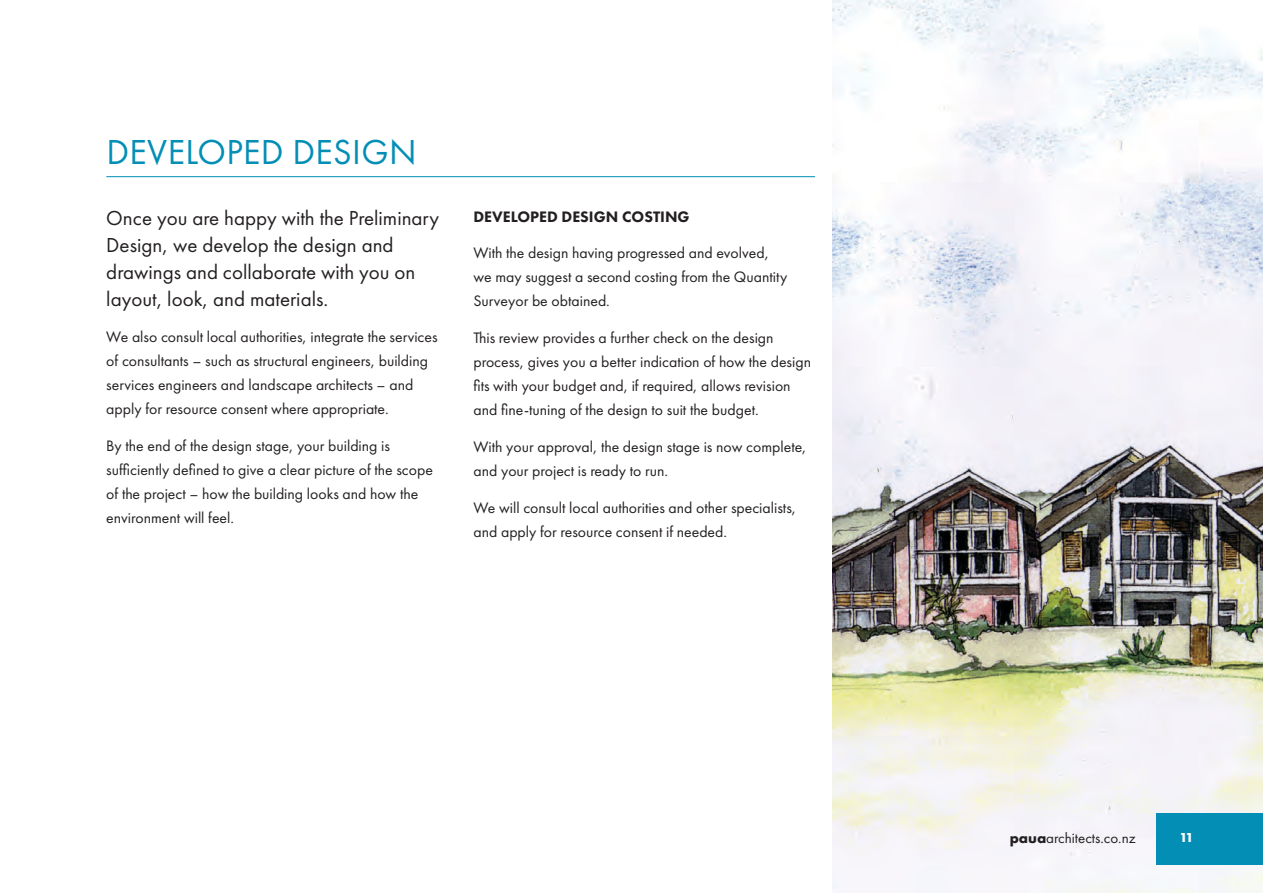
<style>
.page{position:relative;width:1263px;height:893px;background:#fff}
.page>*{position:absolute;margin:0;border:0;box-sizing:border-box;transform-origin:0 0}
.PAUA_Heading_1{font:36px "Futura PT";letter-spacing:.01em;color:#038eb6}
.PAUA_Intro{font:21px/27px "Futura PT";color:#231f20}
.PAUA_Body{font:15.75px/24px "Futura PT";color:#231f20}
.PAUA_Body-2{font:800 15.75px "Futura PT";color:#231f20}
.t1{font:15px "Futura PT";color:#231f20}
.t2{font:700 13.5px "Futura PT";color:#fff}
.s1{font-weight:700}
</style>
<div class="page">
<hr style="left:106px;top:176px;width:709px;height:1px;background:#038eb6">
<img style="left:832px;top:0;width:431px;height:893px">
<div style="left:1157px;top:813px;width:106px;height:51px;background:#038eb6"></div>
<p class="PAUA_Heading_1" style="left:106px;top:130px;width:312px">DEVELOPED DESIGN</p>
<p class="PAUA_Intro" style="left:106px;top:204px;width:334px">Once you are happy with the Preliminary Design, we develop the design and drawings and collaborate with you on layout, look, and materials.</p>
<p class="PAUA_Body" style="left:106px;top:325px;width:333px">We also consult local authorities, integrate the services of consultants – such as structural engineers, building services engineers and landscape architects – and apply for resource consent where appropriate.</p>
<p class="PAUA_Body" style="left:106px;top:434px;width:328px">By the end of the design stage, your building is sufficiently defined to give a clear picture of the scope of the project – how the building looks and how the environment will feel.</p>
<p class="PAUA_Body-2" style="left:473px;top:206px;width:218px">DEVELOPED DESIGN COSTING</p>
<p class="PAUA_Body" style="left:473px;top:241px;width:315px">With the design having progressed and evolved, we may suggest a second costing from the Quantity<br>Surveyor be obtained.</p>
<p class="PAUA_Body" style="left:473px;top:326px;width:339px">This review provides a further check on the design process, gives you a better indication of how the design fits with your budget and, if required, allows revision and fine-tuning of the design to suit the budget.</p>
<p class="PAUA_Body" style="left:473px;top:435px;width:335px">With your approval, the design stage is now complete, and your project is ready to run.</p>
<p class="PAUA_Body" style="left:473px;top:495px;width:324px">We will consult local authorities and other specialists, and apply for resource consent if needed.</p>
<p class="t1" style="left:1010px;top:829px;width:127px"><span class="s1">paua</span>architects.co.nz</p>
<p class="t2" style="left:1179px;top:829px;width:16px">11</p>
</div>
